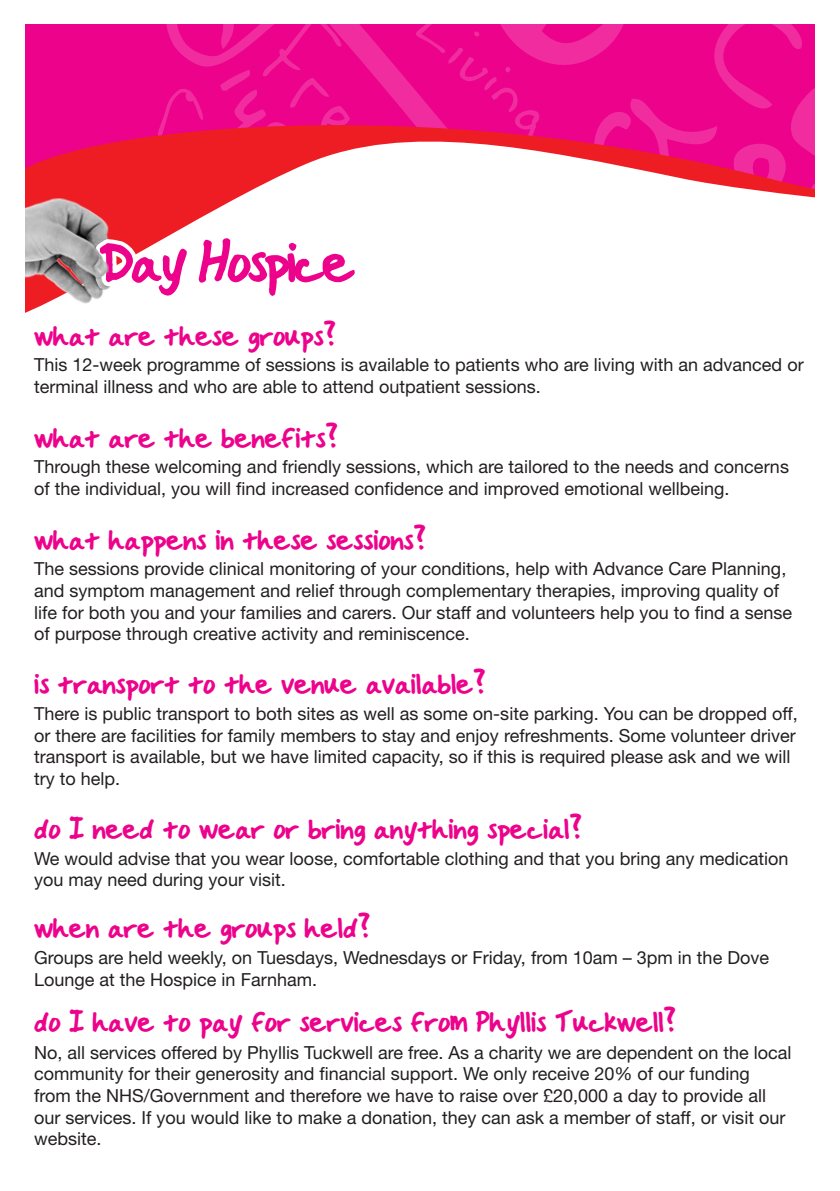
<style>
.page{position:relative;width:840px;height:1191px;background:#fff}
.page>*{position:absolute;margin:0;border:0;box-sizing:border-box;transform-origin:0 0}
.t1{font:63px "Handwritten Crystalv 2";letter-spacing:-.05em;color:#ed028c}
.t2{font:32px "Handwritten Crystalv 2";color:#ed028c}
.t3{font:18px/21.6px "Helvetica Neue LT Pro";color:#231f20}
</style>
<div class="page">
<svg style="left:25px;top:24px;width:790px;height:206px"></svg>
<svg style="left:154px;top:24px;width:661px;height:170px;background:#f0328f"></svg>
<img style="left:25px;top:187px;width:98px;height:126px">
<svg style="left:92px;top:230px;width:87px;height:77px"></svg>
<h1 class="t1" style="left:100px;top:225px;width:257px">Day Hospice</h1>
<h2 class="t2" style="left:34px;top:317px;width:304px">what are these groups?</h2>
<p class="t3" style="left:34px;top:354px;width:770px">This 12-week programme of sessions is available to patients who are living with an advanced or terminal illness and who are able to attend outpatient sessions.</p>
<h2 class="t2" style="left:34px;top:419px;width:306px">what are the benefits?</h2>
<p class="t3" style="left:34px;top:456px;width:756px">Through these welcoming and friendly sessions, which are tailored to the needs and concerns of the individual, you will find increased confidence and improved emotional wellbeing.</p>
<h2 class="t2" style="left:34px;top:521px;width:393px">what happens in these sessions?</h2>
<p class="t3" style="left:34px;top:558px;width:759px">The sessions provide clinical monitoring of your conditions, help with Advance Care Planning, and symptom management and relief through complementary therapies, improving quality of life for both you and your families and carers. Our staff and volunteers help you to find a sense of purpose through creative activity and reminiscence.</p>
<h2 class="t2" style="left:34px;top:665px;width:453px">is transport to the venue available?</h2>
<p class="t3" style="left:34px;top:702px;width:764px">There is public transport to both sites as well as some on-site parking. You can be dropped off, or there are facilities for family members to stay and enjoy refreshments. Some volunteer driver transport is available, but we have limited capacity, so if this is required please ask and we will try to help.</p>
<h2 class="t2" style="left:34px;top:810px;width:549px">do I need to wear or bring anything special?</h2>
<p class="t3" style="left:34px;top:847px;width:755px">We would advise that you wear loose, comfortable clothing and that you bring any medication you may need during your visit.</p>
<h2 class="t2" style="left:34px;top:909px;width:338px">when are the groups held?</h2>
<p class="t3" style="left:34px;top:946px;width:736px">Groups are held weekly, on Tuesdays, Wednesdays or Friday, from 10am – 3pm in the Dove<br>Lounge at the Hospice in Farnham.</p>
<h2 class="t2" style="left:34px;top:1003px;width:643px">do I have to pay for services from Phyllis Tuckwell?</h2>
<p class="t3" style="left:34px;top:1041px;width:758px">No, all services offered by Phyllis Tuckwell are free. As a charity we are dependent on the local community for their generosity and financial support. We only receive 20% of our funding<br>from the NHS/Government and therefore we have to raise over £20,000 a day to provide all our services. If you would like to make a donation, they can ask a member of staff, or visit our website.</p>
</div>
